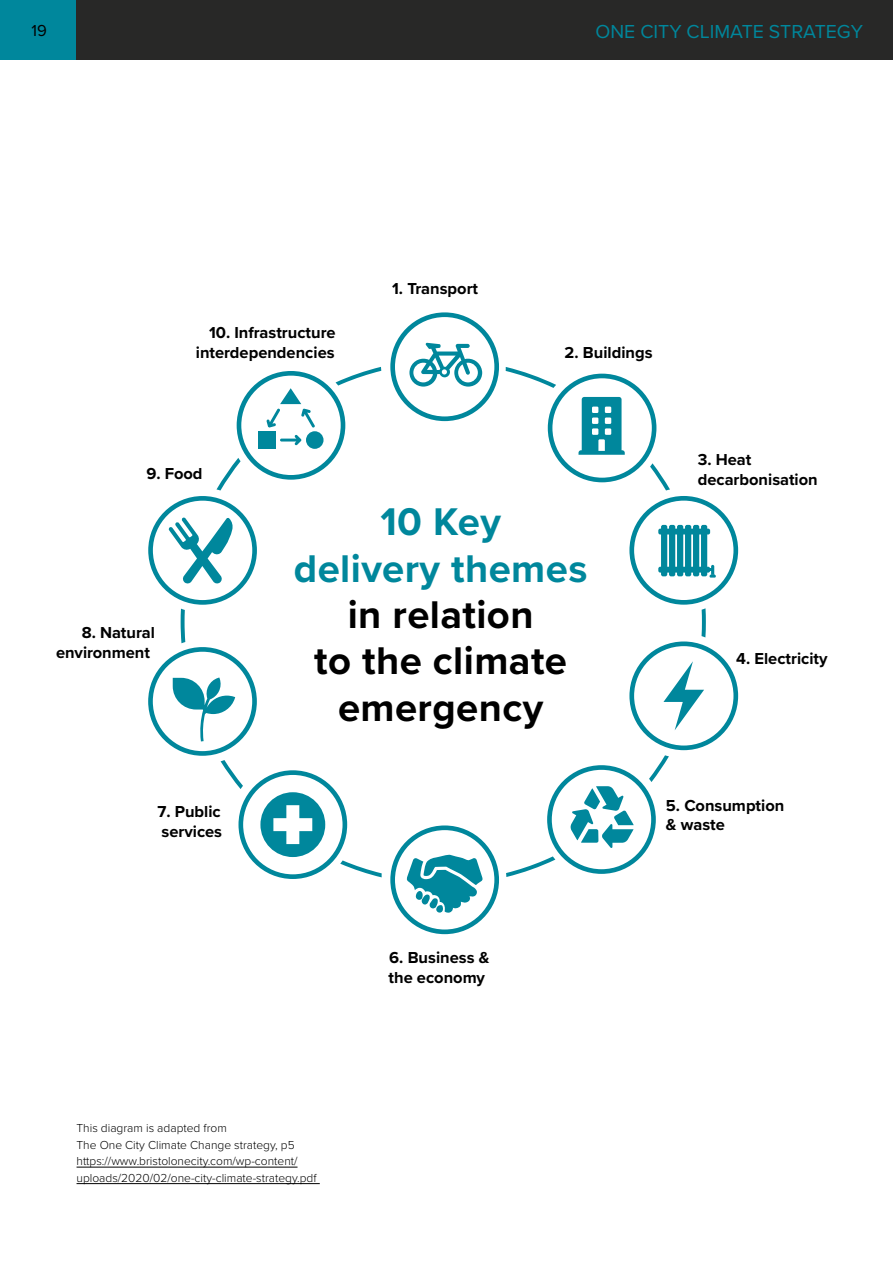
<style>
.page{position:relative;width:893px;height:1263px;background:#fff}
.page>*{position:absolute;margin:0;border:0;box-sizing:border-box;transform-origin:0 0}
.t1{font:700 40.05px/46.3px "Proxima Nova";letter-spacing:.01em;color:#000;text-align:center}
.t2{font:700 40.05px/46.3px "Proxima Nova";letter-spacing:.01em;color:#00879c;text-align:center}
.t3{font:19.5px "Proxima Nova";color:#00879c}
.t4{font:700 16.5px/19.6px "Proxima Nova";color:#000}
.t5{font:16.5px "Proxima Nova";color:#000}
.t6{font:300 12px/16.5px "Proxima Nova";color:#000}
</style>
<div class="page">
<svg style="left:390px;top:825px;width:109px;height:110px"></svg>
<svg style="left:148px;top:367px;width:234px;height:512px"></svg>
<svg style="left:390px;top:312px;width:109px;height:110px"></svg>
<svg style="left:506px;top:367px;width:233px;height:510px"></svg>
<hr style="left:77px;top:1167px;width:221px;height:1px;background:#000">
<hr style="left:77px;top:1183px;width:243px;height:1px;background:#000">
<div style="left:0;top:0;width:77px;height:60px;background:#00879c"></div>
<div style="left:77px;top:0;width:816px;height:60px;background:#282827"></div>
<p class="t5" style="left:31px;top:19px;width:17px">19</p>
<p class="t3" style="left:596px;top:17px;width:269px">ONE CITY CLIMATE STRATEGY</p>
<p class="t4" style="left:196px;top:322px;width:141px;text-align:right">10. Infrastructure interdependencies</p>
<p class="t4" style="left:392px;top:279px;width:88px">1. Transport</p>
<p class="t4" style="left:565px;top:342px;width:89px">2. Buildings</p>
<p class="t4" style="left:146px;top:463px;width:58px">9. Food</p>
<p class="t4" style="left:56px;top:622px;width:101px;text-indent:26px">8. Natural environment</p>
<p class="t4" style="left:157px;top:801px;width:66px">7. Public services</p>
<h1 class="t2" style="left:294px;top:498px;width:295px">10 Key<br>delivery themes</h1>
<h1 class="t1" style="left:314px;top:590px;width:254px">in relation<br>to the climate emergency</h1>
<p class="t4" style="left:698px;top:450px;width:122px">3. Heat decarbonisation</p>
<p class="t4" style="left:736px;top:648px;width:93px">4. Electricity</p>
<p class="t4" style="left:666px;top:795px;width:120px">5. Consumption &amp; waste</p>
<p class="t4" style="left:389px;top:948px;width:102px">6. Business &amp; the economy</p>
<p class="t6" style="left:77px;top:1119px;width:242px">This diagram is adapted from<br>The One City Climate Change strategy, p5 https://www.bristolonecity.com/wp-content/ uploads/2020/02/one-city-climate-strategy.pdf</p>
</div>
